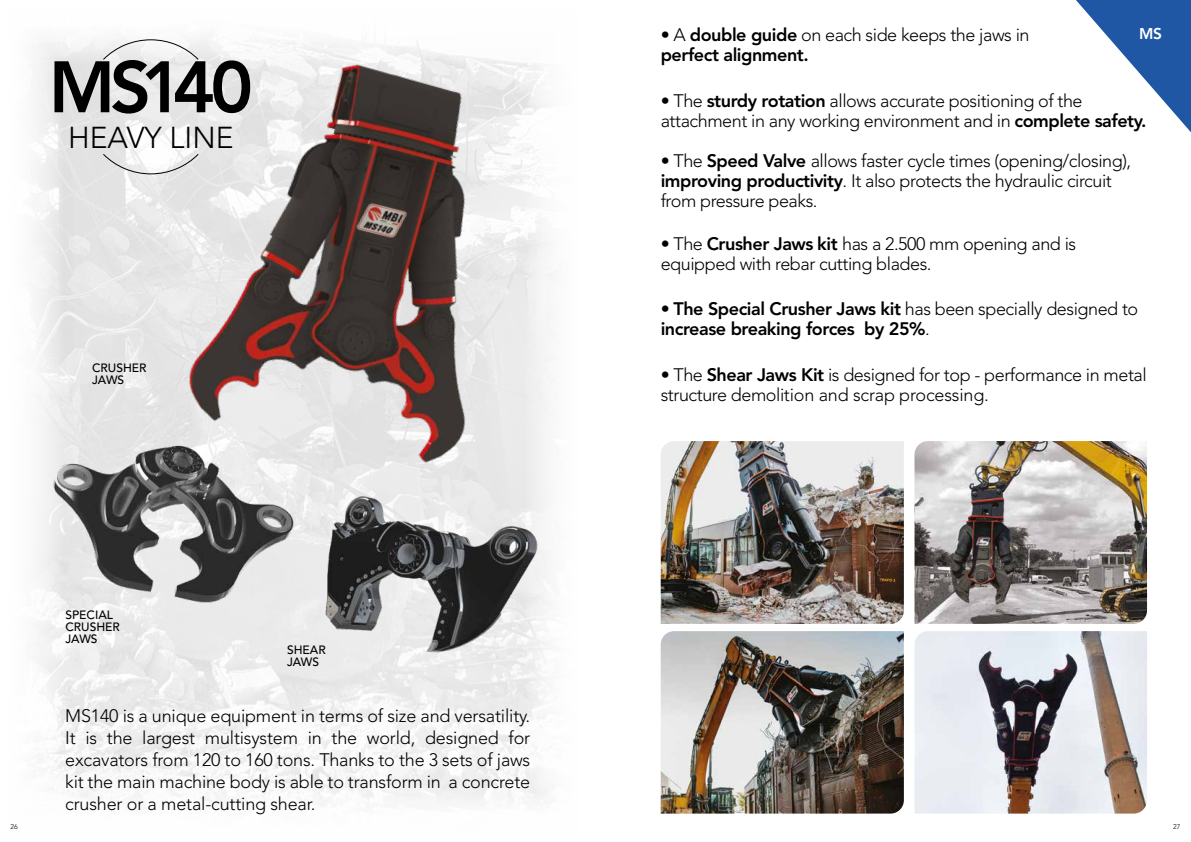
<style>
.page{position:relative;width:1191px;height:842px;background:#fff}
.page>*{position:absolute;margin:0;border:0;box-sizing:border-box;transform-origin:0 0}
.t1{font:800 72px "Avenir LT Std";letter-spacing:-.11em;color:#000}
.t2{font:300 30px "Avenir LT Std";color:#000}
.t3{font:300 18px/20px "Avenir LT Std";letter-spacing:-.025em;color:#000}
.t4{font:800 18px/20px "Avenir LT Std";letter-spacing:-.025em;color:#000}
.t5{font:800 15.5px "Avenir LT Std";color:#fff}
.t6{font:500 12px/12px "Avenir LT Std";color:#000}
.t7{font:300 7px "Avenir LT Std";color:#000}
.s1{font-weight:300}
.s2{font-weight:800}
</style>
<div class="page">
<img style="left:33px;top:38px;width:517px;height:768px">
<svg style="left:103px;top:40px;width:96px;height:134px"></svg>
<svg style="left:1076px;top:0;width:115px;height:132px"></svg>
<img style="left:171px;top:41px;width:382px;height:448px">
<img style="left:914px;top:441px;width:233px;height:183px">
<img style="left:914px;top:631px;width:233px;height:183px">
<img style="left:660px;top:441px;width:244px;height:183px">
<img style="left:660px;top:631px;width:244px;height:183px">
<img style="left:310px;top:492px;width:234px;height:170px">
<img style="left:43px;top:439px;width:259px;height:171px">
<h1 class="t1" style="left:49px;top:45px;width:206px">MS140</h1>
<h2 class="t2" style="left:68px;top:120px;width:167px">HEAVY LINE</h2>
<p class="t6" style="left:92px;top:362px;width:56px">CRUSHER<br>JAWS</p>
<p class="t6" style="left:65px;top:609px;width:56px">SPECIAL<br>CRUSHER<br>JAWS</p>
<p class="t6" style="left:287px;top:644px;width:40px">SHEAR<br>JAWS</p>
<p class="t3" style="left:65px;top:705px;width:466px;line-height:22px;text-align:justify">MS140 is a unique equipment in terms of size and versatility.<br>It is the largest multisystem in the world, designed for excavators from 120 to 160 tons. Thanks to the 3 sets of jaws kit the main machine body is able to transform in a concrete crusher or a metal-cutting shear.</p>
<p class="t4" style="left:660px;top:25px;width:370px"><span class="s1">• A</span> double guide <span class="s1">on each side keeps the jaws in </span>perfect alignment.</p>
<p class="t3" style="left:660px;top:91px;width:487px">• The <span class="s2">sturdy rotation</span> allows accurate positioning of the attachment in any working environment and in <span class="s2">complete safety.</span></p>
<p class="t3" style="left:660px;top:151px;width:472px">• The <span class="s2">Speed Valve</span> allows faster cycle times (opening/closing), <span class="s2">improving productivity</span>. It also protects the hydraulic circuit from pressure peaks.</p>
<p class="t3" style="left:660px;top:233px;width:417px">• The <span class="s2">Crusher Jaws kit</span> has a 2.500 mm opening and is equipped with rebar cutting blades.</p>
<p class="t4" style="left:660px;top:299px;width:479px"><span class="s1">•</span> The Special Crusher Jaws kit <span class="s1">has been specially designed to </span>increase breaking forces by 25%<span class="s1">.</span></p>
<p class="t3" style="left:660px;top:365px;width:487px">• The <span class="s2">Shear Jaws Kit</span> is designed for top - performance in metal structure demolition and scrap processing.</p>
<p class="t5" style="left:1139px;top:25px;width:25px">MS</p>
<p class="t7" style="left:11px;top:823px;width:9px">26</p>
<p class="t7" style="left:1173px;top:823px;width:9px">27</p>
</div>
